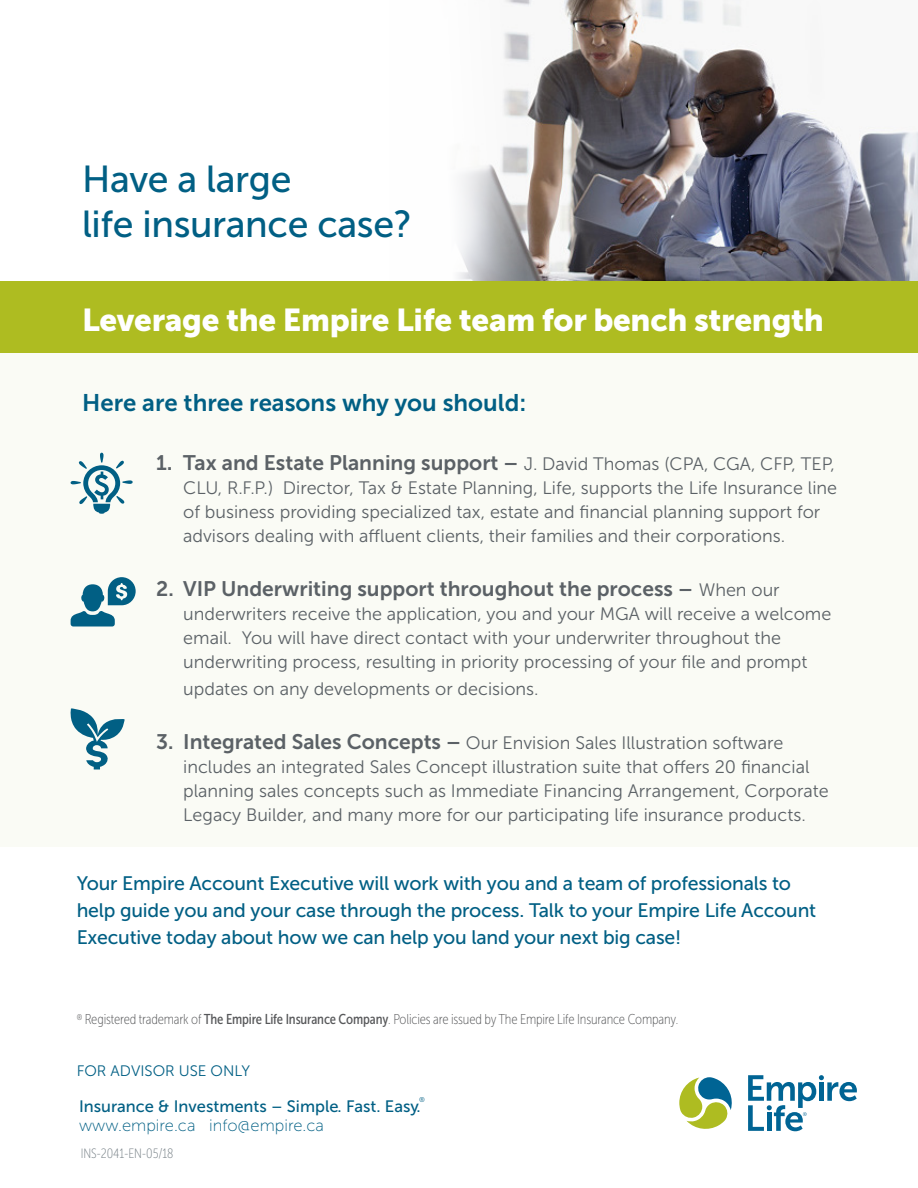
<style>
.page{position:relative;width:918px;height:1188px;background:#fff}
.page>*{position:absolute;margin:0;border:0;box-sizing:border-box;transform-origin:0 0}
.EL_Heading_3_-_24_pt{font:37.5px/45px "Museo Sans 500";letter-spacing:-.01em;color:#015f84}
.EL_Heading_3_-_24_pt-2{font:31.5px "Museo Sans 900";letter-spacing:-.01em;color:#fff}
.t1{font:24px "Museo Sans 700";color:#015f84}
.t2{font:21px "Museo Sans 700";color:#5b6166}
.t3{font:19.5px/27px "Museo Sans 500";letter-spacing:-.01em;color:#015f84}
.t4{font:18px/24px "Museo Sans 300";color:#5b6166}
.EL_Heading_7_-_11_pt{font:16.5px "Museo Sans 500";color:#015f84}
.EL_Heading_7_-_11_pt-2{font:16.5px "Museo Sans 100";color:#015f84}
.t5{font:15.15px "Museo Sans 300";color:#015f84}
.EL_Footnote_Legal{font:14.25px "Museo Sans Cond 100";letter-spacing:-.01em;color:#57585a}
.t6{font:13.5px "Museo Sans Cond 100";letter-spacing:-.01em;color:#747e84}
.EL_Heading_7_-_11_pt-3{font:7.05px "Museo Sans 300";color:#015f84}
.s1{font-family:"Museo Sans 700";font-size:21px}
.s2{font-family:"Museo Sans 700";font-size:22.5px}
.s3{font-family:"Museo Sans 300";font-size:18px}
.s4{font-family:"Museo Sans Cond 500"}
</style>
<div class="page">
<img style="left:458px;top:0;width:460px;height:281px">
<div style="left:0;top:338px;width:918px;height:509px;background:#fafbf5"></div>
<div style="left:0;top:281px;width:918px;height:72px;background:#aebc21"></div>
<svg style="left:71px;top:577px;width:65px;height:50px"></svg>
<svg style="left:71px;top:453px;width:62px;height:61px"></svg>
<svg style="left:70px;top:708px;width:55px;height:61px"></svg>
<svg style="left:679px;top:1077px;width:53px;height:52px"></svg>
<svg style="left:748px;top:1075px;width:109px;height:56px"></svg>
<h1 class="EL_Heading_3_-_24_pt" style="left:82px;top:156px;width:332px">Have a large<br>life insurance case?</h1>
<h1 class="EL_Heading_3_-_24_pt-2" style="left:82px;top:302px;width:743px">Leverage the Empire Life team for bench strength</h1>
<p class="t1" style="left:82px;top:389px;width:446px">Here are three reasons why you should:</p>
<p class="t4" style="left:183px;top:452px;width:655px;text-indent:-27px"><span class="s1">1</span><span class="s2">.</span> <span class="s1">Tax and Estate Planning support –</span> J. David Thomas (CPA, CGA, CFP, TEP, CLU, R.F.P.) Director, Tax &amp; Estate Planning, Life, supports the Life Insurance line of business providing specialized tax, estate and financial planning support for advisors dealing with affluent clients, their families and their corporations.</p>
<p class="t2" style="left:156px;top:577px;width:625px">2. VIP Underwriting support throughout the process – <span class="s3">When our</span></p>
<p class="t4" style="left:183px;top:602px;width:650px">underwriters receive the application, you and your MGA will receive a welcome email. You will have direct contact with your underwriter throughout the underwriting process, resulting in priority processing of your file and prompt</p>
<p class="t4" style="left:183px;top:677px;width:357px">updates on any developments or decisions.</p>
<p class="t4" style="left:183px;top:731px;width:647px;text-indent:-27px"><span class="s1">3. Integrated Sales Concepts –</span> Our Envision Sales Illustration software includes an integrated Sales Concept illustration suite that offers 20 financial planning sales concepts such as Immediate Financing Arrangement, Corporate Legacy Builder, and many more for our participating life insurance products.</p>
<p class="t3" style="left:77px;top:870px;width:741px">Your Empire Account Executive will work with you and a team of professionals to help guide you and your case through the process. Talk to your Empire Life Account<br>Executive today about how we can help you land your next big case!</p>
<p class="EL_Footnote_Legal" style="left:77px;top:1012px;width:603px"><sup>®</sup> Registered trademark of <span class="s4">The Empire Life Insurance Company</span>. Policies are issued by The Empire Life Insurance Company.</p>
<p class="t5" style="left:77px;top:1063px;width:175px">FOR ADVISOR USE ONLY</p>
<h4 class="EL_Heading_7_-_11_pt" style="left:79px;top:1097px;width:343px">Insurance &amp; Investments – Simple. Fast. Easy.</h4>
<h4 class="EL_Heading_7_-_11_pt-3" style="left:419px;top:1095px;width:7px">®</h4>
<h4 class="EL_Heading_7_-_11_pt-2" style="left:79px;top:1117px;width:246px">www.empire.ca info@empire.ca</h4>
<p class="t6" style="left:81px;top:1146px;width:94px">INS-2041-EN-05/18</p>
</div>
